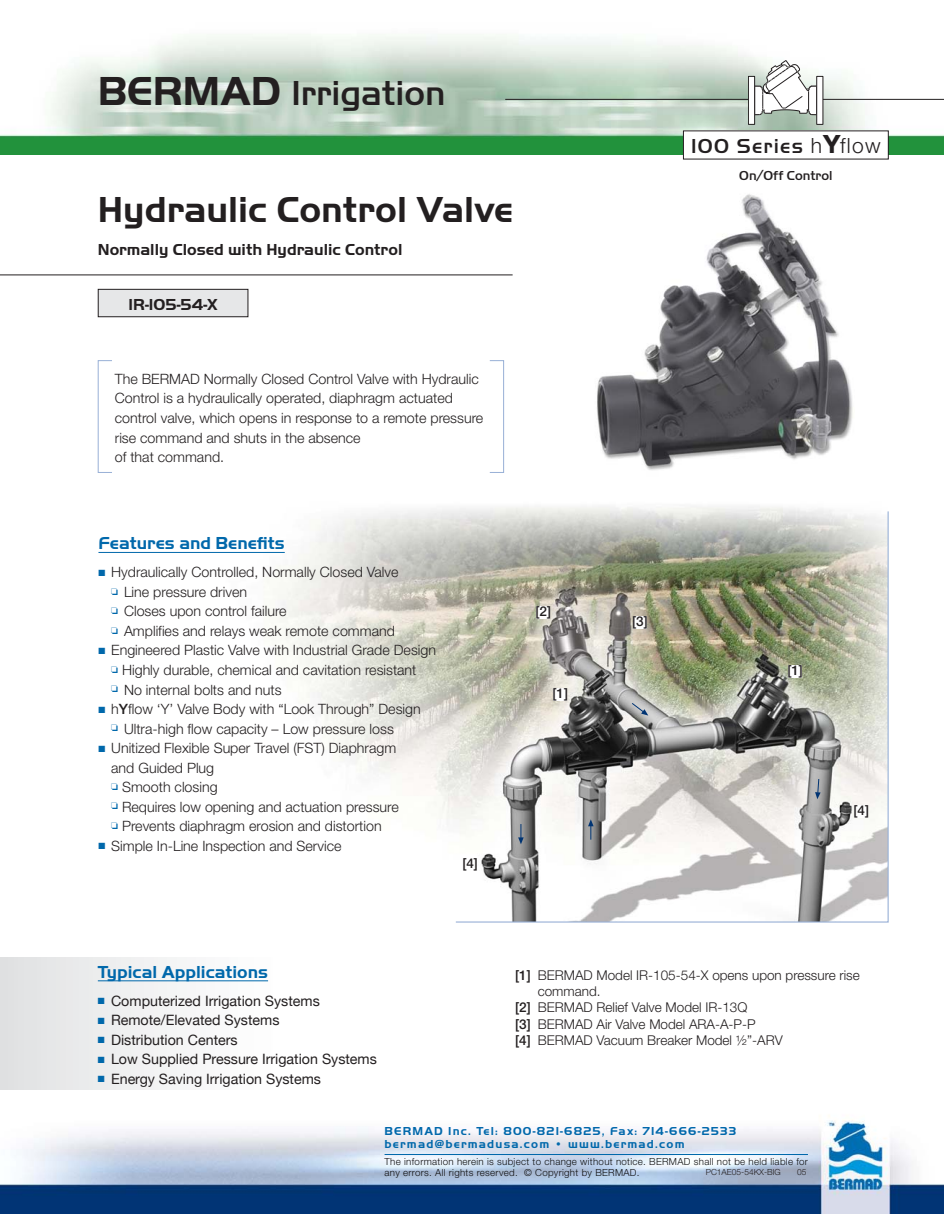
<style>
.page{position:relative;width:944px;height:1214px;background:#fff}
.page>*{position:absolute;margin:0;border:0;box-sizing:border-box;transform-origin:0 0}
.t1{font:700 37.5px "Handel Got D";color:#231f20}
.t2{font:500 36px "Handel Got D";color:#231f20}
.t3{font:500 21px "Handel Got D";letter-spacing:.06em;color:#231f20}
.t4{font:700 18px "Handel Got D";color:#0068ab}
.t5{font:700 16.5px "Handel Got D";color:#231f20}
.t6{font:300 14.25px/19.5px "Helvetica Neue";color:#231f20}
.t7{font:14.25px "Helvetica Neue";color:#231f20}
.t8{font:300 13.5px "Helvetica Neue";color:#231f20}
.t9{font:500 13.5px "Helvetica Neue";color:#231f20}
.t10{font:500 13.5px "Handel Got D";color:#231f20}
.t11{font:700 12px/13.5px "Handel Got D";letter-spacing:.1em;color:#0068ab}
.t12{font:300 9.75px/10.5px "Helvetica Neue";letter-spacing:.03em;color:#111112}
.t13{font:300 8.4px "Helvetica Neue";color:#231f20}
.s1{font-weight:700;font-size:42px}
.s2{color:#0068ab}
.s3{font-weight:500}
.s4{font-family:"Helvetica Neue";font-weight:300}
.s5{font-family:"Microgramma D Bold Exte";font-weight:400;font-size:27px}
</style>
<div class="page">
<img style="left:0;top:36px;width:944px;height:118px">
<hr style="left:505px;top:99px;width:439px;height:1px;background:#231f20">
<svg style="left:748px;top:60px;width:75px;height:65px"></svg>
<div style="left:683px;top:131px;width:205px;height:28px;background:#fff"></div>
<img style="left:0;top:1115px;width:944px;height:98px">
<hr style="left:0;top:274px;width:512px;height:1px;background:#231f20">
<div style="left:98px;top:289px;width:150px;height:28px;background:#e6e7e8"></div>
<div style="left:98px;top:289px;width:150px;height:28px;border:1px solid #231f20"></div>
<svg style="left:97px;top:360px;width:407px;height:113px"></svg>
<div style="left:0;top:957px;width:489px;height:133px;background:linear-gradient(to right,#e6e7e8,#fff)"></div>
<hr style="left:98px;top:980px;width:170px;height:1px;background:#0068ab">
<img style="left:597px;top:194px;width:256px;height:276px">
<img style="left:99px;top:506px;width:725px;height:314px">
<svg style="left:454px;top:510px;width:435px;height:413px"></svg>
<hr style="left:98px;top:552px;width:187px;height:1px;background:#0068ab">
<div style="left:553px;top:688px;width:14px;height:13px;background:#fff"></div>
<div style="left:788px;top:665px;width:14px;height:13px;background:#fff"></div>
<div style="left:536px;top:606px;width:14px;height:12px;background:#fff"></div>
<div style="left:633px;top:616px;width:13px;height:12px;background:#fff"></div>
<div style="left:854px;top:804px;width:14px;height:13px;background:#fff"></div>
<div style="left:463px;top:857px;width:14px;height:13px;background:#fff"></div>
<svg style="left:588px;top:819px;width:5px;height:20px"></svg>
<svg style="left:518px;top:824px;width:5px;height:20px"></svg>
<svg style="left:815px;top:778px;width:5px;height:21px"></svg>
<svg style="left:631px;top:702px;width:17px;height:13px"></svg>
<hr style="left:384px;top:1154px;width:424px;height:1px;background:#0068ab">
<h2 class="t2" style="left:98px;top:79px;width:349px"><span class="s1">BERMAD</span> Irrigation</h2>
<h1 class="t1" style="left:98px;top:187px;width:417px">Hydraulic Control Valve</h1>
<p class="t5" style="left:98px;top:239px;width:306px">Normally Closed with Hydraulic Control</p>
<p class="t5" style="left:128px;top:294px;width:91px">IR-105-54-X</p>
<p class="t6" style="left:115px;top:370px;width:370px">The BERMAD Normally Closed Control Valve with Hydraulic Control is a hydraulically operated, diaphragm actuated control valve, which opens in response to a remote pressure rise command and shuts in the absence<br>of that command.</p>
<p class="t4" style="left:98px;top:532px;width:188px">Features and Benefits</p>
<p class="t6" style="left:111px;top:564px;width:289px;text-indent:-13px"><span class="s2">■</span> Hydraulically Controlled, Normally Closed Valve <sup>❏</sup> Line pressure driven<br><sup>❏</sup> Closes upon control failure<br><sup>❏</sup> Amplifies and relays weak remote command</p>
<p class="t6" style="left:111px;top:642px;width:326px;text-indent:-13px"><span class="s2">■</span> Engineered Plastic Valve with Industrial Grade Design <sup>❏</sup> Highly durable, chemical and cavitation resistant<br><sup>❏</sup> No internal bolts and nuts</p>
<p class="t6" style="left:111px;top:700px;width:311px;text-indent:-13px"><span class="s2">■</span> h<span class="s3">Y</span>flow ‘Y’ Valve Body with “Look Through” Design <sup>❏</sup> Ultra-high flow capacity – Low pressure loss</p>
<p class="t6" style="left:111px;top:739px;width:289px;text-indent:-13px"><span class="s2">■</span> Unitized Flexible Super Travel (FST) Diaphragm and Guided Plug<br><sup>❏</sup> Smooth closing<br><sup>❏</sup> Requires low opening and actuation pressure <sup>❏</sup> Prevents diaphragm erosion and distortion</p>
<p class="t6" style="left:98px;top:837px;width:244px"><span class="s2">■</span> Simple In-Line Inspection and Service</p>
<p class="t9" style="left:462px;top:858px;width:17px">[4]</p>
<p class="t9" style="left:535px;top:606px;width:17px">[2]</p>
<p class="t9" style="left:552px;top:688px;width:17px">[1]</p>
<h3 class="t3" style="left:691px;top:138px;width:191px">100 Series <span class="s4">h</span><span class="s5">Y</span><span class="s4">flow</span></h3>
<p class="t10" style="left:739px;top:170px;width:95px">On/Off Control</p>
<p class="t9" style="left:632px;top:616px;width:17px">[3]</p>
<p class="t9" style="left:787px;top:665px;width:17px">[1]</p>
<p class="t9" style="left:853px;top:805px;width:17px">[4]</p>
<p class="t4" style="left:98px;top:961px;width:172px">Typical Applications</p>
<p class="t7" style="left:98px;top:992px;width:223px"><span class="s2">■</span> Computerized Irrigation Systems</p>
<p class="t7" style="left:98px;top:1011px;width:183px"><span class="s2">■</span> Remote/Elevated Systems</p>
<p class="t7" style="left:98px;top:1031px;width:141px"><span class="s2">■</span> Distribution Centers</p>
<p class="t7" style="left:98px;top:1050px;width:280px"><span class="s2">■</span> Low Supplied Pressure Irrigation Systems</p>
<p class="t7" style="left:98px;top:1070px;width:225px"><span class="s2">■</span> Energy Saving Irrigation Systems</p>
<p class="t8" style="left:515px;top:970px;width:346px"><span class="s3">[1]</span> BERMAD Model IR-105-54-X opens upon pressure rise</p>
<p class="t8" style="left:537px;top:986px;width:64px">command.</p>
<p class="t8" style="left:515px;top:1002px;width:234px"><span class="s3">[2]</span> BERMAD Relief Valve Model IR-13Q</p>
<p class="t8" style="left:515px;top:1019px;width:242px"><span class="s3">[3]</span> BERMAD Air Valve Model ARA-A-P-P</p>
<p class="t8" style="left:515px;top:1035px;width:269px"><span class="s3">[4]</span> BERMAD Vacuum Breaker Model ½”-ARV</p>
<p class="t11" style="left:384px;top:1124px;width:353px">BERMAD Inc. Tel: 800-821-6825, Fax: 714-666-2533 bermad@bermadusa.com • www.bermad.com</p>
<p class="t12" style="left:384px;top:1157px;width:425px">The information herein is subject to change without notice. BERMAD shall not be held liable for any errors. All rights reserved. © Copyright by BERMAD.</p>
<p class="t13" style="left:705px;top:1168px;width:77px">PC1AE05-54KX-BIG</p>
<p class="t13" style="left:797px;top:1168px;width:11px">05</p>
</div>
